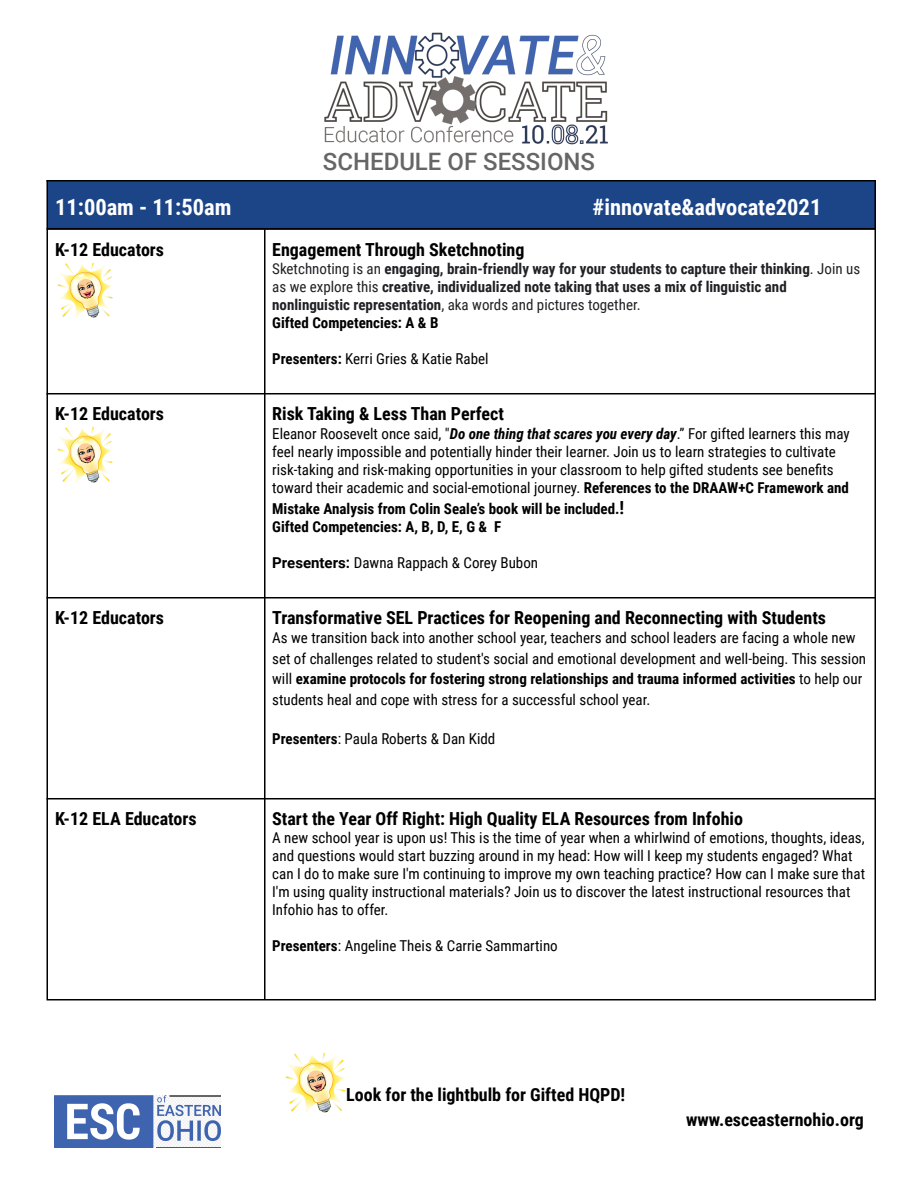
<style>
.page{position:relative;width:918px;height:1188px;background:#fff}
.page>*{position:absolute;margin:0;border:0;box-sizing:border-box;transform-origin:0 0}
.t1{font:500 24px "Roboto";color:#666}
.t2{font:700 22.5px "Roboto Condensed";color:#fff}
.t3{font:700 18px "Roboto Condensed";color:#000}
.t4{font:15px/18px "Roboto Condensed";color:#000}
.t5{font:700 15px/18px "Roboto Condensed";color:#202124}
.t6{font:700 15px/18.8px "Roboto Condensed";color:#000}
.s1{font-weight:400}
.s2{color:#000}
.s3{font-weight:700}
.s4{font-weight:700;font-style:italic}
.s5{font-size:18px}
.s6{font-family:"Roboto";font-weight:700}
</style>
<div class="page">
<div style="left:47px;top:180px;width:828px;height:50px;background:#1c4587"></div>
<hr style="left:46px;top:180px;width:2px;height:819px;background:#000">
<hr style="left:264px;top:229px;width:1px;height:770px;background:#000">
<hr style="left:874px;top:180px;width:2px;height:819px;background:#000">
<hr style="left:47px;top:180px;width:829px;height:1px;background:#000">
<hr style="left:47px;top:228px;width:829px;height:1px;background:#000">
<hr style="left:47px;top:393px;width:829px;height:1px;background:#000">
<hr style="left:47px;top:597px;width:829px;height:1px;background:#000">
<hr style="left:47px;top:798px;width:829px;height:1px;background:#000">
<hr style="left:47px;top:999px;width:829px;height:1px;background:#000">
<img style="left:57px;top:262px;width:56px;height:56px">
<img style="left:57px;top:427px;width:56px;height:56px">
<img style="left:324px;top:32px;width:284px;height:113px">
<img style="left:286px;top:1053px;width:60px;height:60px">
<img style="left:54px;top:1096px;width:166px;height:51px">
<h1 class="t1" style="left:323px;top:148px;width:274px">SCHEDULE OF SESSIONS</h1>
<h2 class="t2" style="left:55px;top:194px;width:178px">11:00am - 11:50am</h2>
<h2 class="t2" style="left:593px;top:194px;width:230px">#innovate&amp;advocate2021</h2>
<p class="t3" style="left:55px;top:239px;width:110px">K-12 Educators</p>
<p class="t3" style="left:272px;top:239px;width:254px">Engagement Through Sketchnoting</p>
<p class="t5" style="left:272px;top:260px;width:589px"><span class="s1">Sketchnoting is an</span> engaging, brain-friendly way for your students to capture their thinking<span class="s1">. Join us as we explore this</span> creative, individualized note taking that uses a mix of linguistic and nonlinguistic representation<span class="s1">, aka words and pictures together.<br></span><span class="s2">Gifted Competencies: A &amp; B</span></p>
<p class="t4" style="left:272px;top:350px;width:218px"><span class="s3">Presenters:</span> Kerri Gries &amp; Katie Rabel</p>
<p class="t3" style="left:55px;top:403px;width:110px">K-12 Educators</p>
<p class="t3" style="left:272px;top:403px;width:233px">Risk Taking &amp; Less Than Perfect</p>
<p class="t4" style="left:272px;top:425px;width:579px">Eleanor Roosevelt once said, "<span class="s4">Do one thing that scares you every day</span>.” For gifted learners this may feel nearly impossible and potentially hinder their learner. Join us to learn strategies to cultivate risk-taking and risk-making opportunities in your classroom to help gifted students see benefits toward their academic and social-emotional journey. <span class="s3">References to the DRAAW+C Framework and</span></p>
<p class="t6" style="left:272px;top:499px;width:354px">Mistake Analysis from Colin Seale’s book will be included.<span class="s5">!<br></span>Gifted Competencies: A, B, D, E, G &amp; F</p>
<p class="t4" style="left:272px;top:554px;width:267px"><span class="s6">Presenters:</span> Dawna Rappach &amp; Corey Bubon</p>
<p class="t3" style="left:55px;top:608px;width:110px">K-12 Educators</p>
<p class="t3" style="left:272px;top:608px;width:555px">Transformative SEL Practices for Reopening and Reconnecting with Students</p>
<p class="t4" style="left:272px;top:627px;width:595px;line-height:20.7px">As we transition back into another school year, teachers and school leaders are facing a whole new set of challenges related to student's social and emotional development and well-being. This session will <span class="s3">examine protocols for fostering strong relationships and trauma informed activities</span> to help our students heal and cope with stress for a successful school year.</p>
<p class="t4" style="left:272px;top:730px;width:225px"><span class="s3">Presenters</span>: Paula Roberts &amp; Dan Kidd</p>
<p class="t3" style="left:55px;top:808px;width:143px">K-12 ELA Educators</p>
<p class="t3" style="left:272px;top:808px;width:472px">Start the Year Off Right: High Quality ELA Resources from Infohio</p>
<p class="t4" style="left:272px;top:829px;width:594px">A new school year is upon us! This is the time of year when a whirlwind of emotions, thoughts, ideas, and questions would start buzzing around in my head: How will I keep my students engaged? What can I do to make sure I'm continuing to improve my own teaching practice? How can I make sure that I'm using quality instructional materials? Join us to discover the latest instructional resources that Infohio has to offer.</p>
<p class="t4" style="left:272px;top:937px;width:287px"><span class="s3">Presenters</span>: Angeline Theis &amp; Carrie Sammartino</p>
<p class="t3" style="left:346px;top:1085px;width:281px">Look for the lightbulb for Gifted HQPD!</p>
<p class="t3" style="left:686px;top:1110px;width:179px">www.esceasternohio.org</p>
</div>
